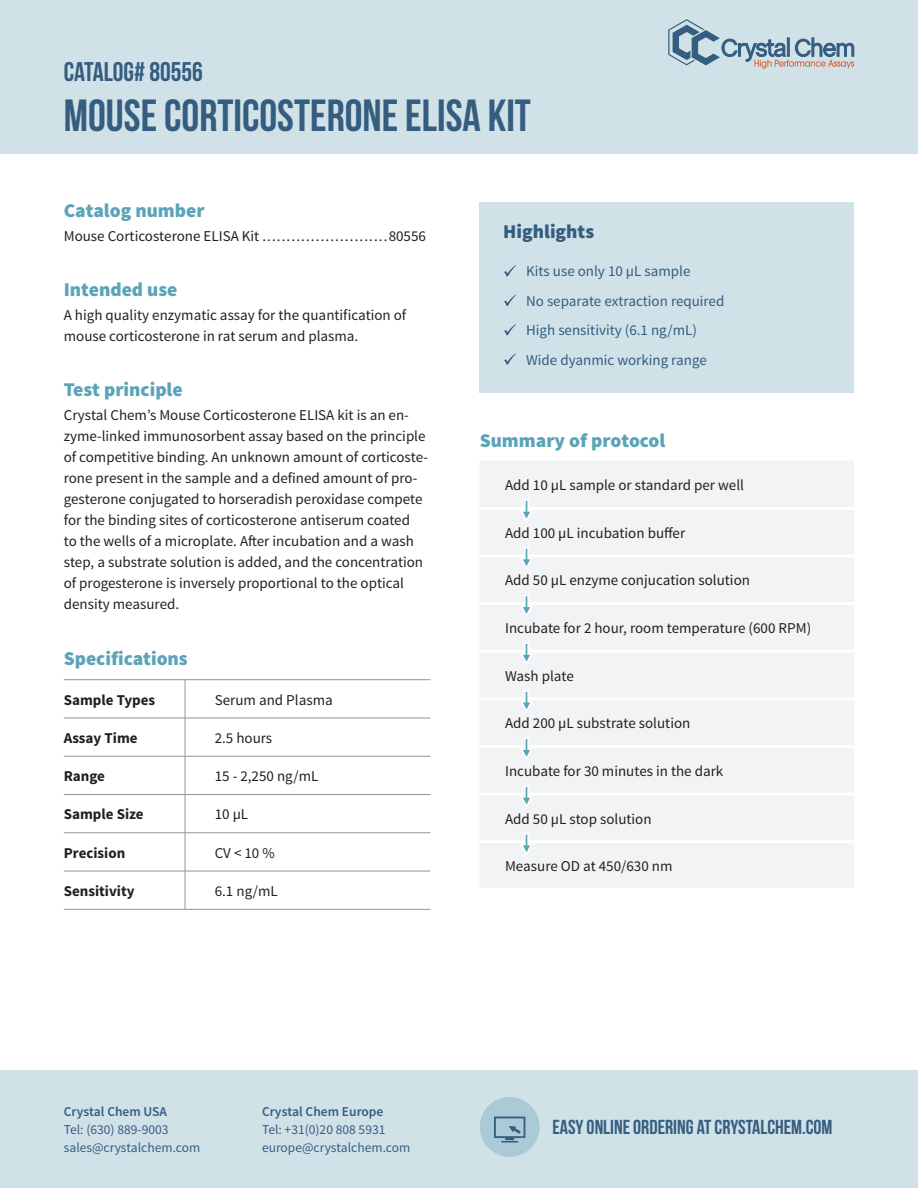
<style>
.page{position:relative;width:918px;height:1188px;background:#fff}
.page>*{position:absolute;margin:0;border:0;box-sizing:border-box;transform-origin:0 0}
.Contents_Bebas_Neue{font:45px "Bebas Neue";color:#345d80}
.Contents_Bebas_Neue-2{font:27px "Bebas Neue";color:#345d80}
.Contents_Bebas_Neue-3{font:20.25px "Bebas Neue";color:#345d80}
.Contents_Source_Sans{font:900 19.5px "Source Sans Pro";color:#5ba4b8}
.Contents_Source_Sans-2{font:900 19.5px "Source Sans Pro";color:#345d80}
.Contents_Source_Sans-3{font:15px/21px "Source Sans Pro";color:#231f20}
.Contents_Source_Sans-4{font:15px "Source Sans Pro";color:#345d80}
.Contents_Source_Sans-5{font:700 15px "Source Sans Pro";color:#231f20}
.Contents_Source_Sans-6{font:13.5px "Source Sans Pro";color:#345d80}
.Contents_Source_Sans-7{font:600 13.5px "Source Sans Pro";color:#345d80}
</style>
<div class="page">
<div style="left:480px;top:202px;width:374px;height:191px;background:#d1e1e8"></div>
<div style="left:0;top:0;width:918px;height:154px;background:#d1e1e8"></div>
<div style="left:0;top:1070px;width:918px;height:118px;background:#d1e1e8"></div>
<hr style="left:185px;top:679px;width:245px;height:1px;background:#929394">
<hr style="left:185px;top:718px;width:245px;height:1px;background:#929394">
<hr style="left:185px;top:756px;width:245px;height:1px;background:#929394">
<hr style="left:185px;top:794px;width:245px;height:1px;background:#929394">
<hr style="left:185px;top:833px;width:245px;height:1px;background:#929394">
<hr style="left:185px;top:871px;width:245px;height:1px;background:#929394">
<hr style="left:185px;top:909px;width:245px;height:1px;background:#929394">
<hr style="left:64px;top:679px;width:121px;height:1px;background:#929394">
<hr style="left:64px;top:718px;width:121px;height:1px;background:#929394">
<hr style="left:64px;top:756px;width:121px;height:1px;background:#929394">
<hr style="left:64px;top:794px;width:121px;height:1px;background:#929394">
<hr style="left:64px;top:833px;width:121px;height:1px;background:#929394">
<hr style="left:64px;top:871px;width:121px;height:1px;background:#929394">
<hr style="left:64px;top:909px;width:121px;height:1px;background:#929394">
<hr style="left:185px;top:680px;width:1px;height:38px;background:#929394">
<hr style="left:185px;top:718px;width:1px;height:38px;background:#929394">
<hr style="left:185px;top:756px;width:1px;height:38px;background:#929394">
<hr style="left:185px;top:795px;width:1px;height:38px;background:#929394">
<hr style="left:185px;top:833px;width:1px;height:38px;background:#929394">
<hr style="left:185px;top:871px;width:1px;height:38px;background:#929394">
<div style="left:480px;top:461px;width:374px;height:427px;background:#f2f3f4"></div>
<hr style="left:480px;top:507px;width:374px;height:3px;background:#fff">
<hr style="left:480px;top:554px;width:374px;height:3px;background:#fff">
<hr style="left:480px;top:602px;width:374px;height:3px;background:#fff">
<hr style="left:480px;top:650px;width:374px;height:3px;background:#fff">
<hr style="left:480px;top:697px;width:374px;height:3px;background:#fff">
<hr style="left:480px;top:745px;width:374px;height:3px;background:#fff">
<hr style="left:480px;top:793px;width:374px;height:3px;background:#fff">
<hr style="left:480px;top:840px;width:374px;height:3px;background:#fff">
<svg style="left:504px;top:265px;width:12px;height:12px"></svg>
<svg style="left:504px;top:295px;width:12px;height:11px"></svg>
<svg style="left:519px;top:498px;width:15px;height:25px"></svg>
<svg style="left:519px;top:546px;width:15px;height:25px"></svg>
<svg style="left:519px;top:594px;width:15px;height:25px"></svg>
<svg style="left:519px;top:642px;width:15px;height:25px"></svg>
<svg style="left:519px;top:689px;width:15px;height:25px"></svg>
<div style="left:480px;top:1097px;width:60px;height:60px;background:#a9cad6;border-radius:50%"></div>
<svg style="left:494px;top:1117px;width:31px;height:26px"></svg>
<svg style="left:504px;top:324px;width:12px;height:12px"></svg>
<svg style="left:504px;top:353px;width:12px;height:12px"></svg>
<svg style="left:519px;top:737px;width:15px;height:25px"></svg>
<svg style="left:519px;top:785px;width:15px;height:24px"></svg>
<svg style="left:519px;top:832px;width:15px;height:25px"></svg>
<svg style="left:668px;top:19px;width:186px;height:50px"></svg>
<p class="Contents_Bebas_Neue-2" style="left:64px;top:57px;width:141px">CATALOG# 80556</p>
<p class="Contents_Bebas_Neue" style="left:64px;top:91px;width:469px">MOUSE CORTICOSTERONE ELISA KIT</p>
<p class="Contents_Source_Sans" style="left:64px;top:198px;width:142px">Catalog number</p>
<p class="Contents_Source_Sans-3" style="left:64px;top:226px;width:364px">Mouse Corticosterone ELISA Kit ..........................80556</p>
<p class="Contents_Source_Sans" style="left:64px;top:277px;width:115px">Intended use</p>
<p class="Contents_Source_Sans-3" style="left:64px;top:305px;width:344px">A high quality enzymatic assay for the quantification of mouse corticosterone in rat serum and plasma.</p>
<p class="Contents_Source_Sans" style="left:64px;top:377px;width:120px">Test principle</p>
<p class="Contents_Source_Sans-3" style="left:64px;top:405px;width:366px">Crystal Chem’s Mouse Corticosterone ELISA kit is an en&shy;zyme-linked immunosorbent assay based on the principle of competitive binding. An unknown amount of corticoste&shy;rone present in the sample and a defined amount of pro&shy;gesterone conjugated to horseradish peroxidase compete for the binding sites of corticosterone antiserum coated<br>to the wells of a microplate. After incubation and a wash step, a substrate solution is added, and the concentration of progesterone is inversely proportional to the optical density measured.</p>
<p class="Contents_Source_Sans" style="left:64px;top:646px;width:126px">Specifications</p>
<p class="Contents_Source_Sans-5" style="left:64px;top:690px;width:93px">Sample Types</p>
<p class="Contents_Source_Sans-3" style="left:215px;top:689px;width:120px">Serum and Plasma</p>
<p class="Contents_Source_Sans-5" style="left:64px;top:728px;width:75px">Assay Time</p>
<p class="Contents_Source_Sans-3" style="left:215px;top:728px;width:59px">2.5 hours</p>
<p class="Contents_Source_Sans-5" style="left:64px;top:766px;width:43px">Range</p>
<p class="Contents_Source_Sans-3" style="left:215px;top:766px;width:105px">15 - 2,250 ng/mL</p>
<p class="Contents_Source_Sans-5" style="left:64px;top:805px;width:81px">Sample Size</p>
<p class="Contents_Source_Sans-3" style="left:215px;top:804px;width:35px">10 µL</p>
<p class="Contents_Source_Sans-5" style="left:64px;top:843px;width:63px">Precision</p>
<p class="Contents_Source_Sans-3" style="left:215px;top:842px;width:62px">CV &lt; 10 %</p>
<p class="Contents_Source_Sans-5" style="left:64px;top:881px;width:72px">Sensitivity</p>
<p class="Contents_Source_Sans-3" style="left:215px;top:881px;width:65px">6.1 ng/mL</p>
<p class="Contents_Source_Sans-2" style="left:503px;top:219px;width:92px">Highlights</p>
<p class="Contents_Source_Sans-4" style="left:526px;top:262px;width:166px">Kits use only 10 µL sample</p>
<p class="Contents_Source_Sans-4" style="left:526px;top:291px;width:200px">No separate extraction required</p>
<p class="Contents_Source_Sans-4" style="left:526px;top:321px;width:172px">High sensitivity (6.1 ng/mL)</p>
<p class="Contents_Source_Sans-4" style="left:526px;top:350px;width:182px">Wide dyanmic working range</p>
<p class="Contents_Source_Sans" style="left:480px;top:428px;width:187px">Summary of protocol</p>
<p class="Contents_Source_Sans-3" style="left:505px;top:475px;width:240px">Add 10 µL sample or standard per well</p>
<p class="Contents_Source_Sans-3" style="left:505px;top:523px;width:182px">Add 100 µL incubation buffer</p>
<p class="Contents_Source_Sans-3" style="left:505px;top:570px;width:246px">Add 50 µL enzyme conjucation solution</p>
<p class="Contents_Source_Sans-3" style="left:505px;top:618px;width:308px">Incubate for 2 hour, room temperature (600 RPM)</p>
<p class="Contents_Source_Sans-3" style="left:505px;top:665px;width:70px">Wash plate</p>
<p class="Contents_Source_Sans-3" style="left:505px;top:713px;width:187px">Add 200 µL substrate solution</p>
<p class="Contents_Source_Sans-3" style="left:505px;top:761px;width:220px">Incubate for 30 minutes in the dark</p>
<p class="Contents_Source_Sans-3" style="left:505px;top:808px;width:148px">Add 50 µL stop solution</p>
<p class="Contents_Source_Sans-3" style="left:505px;top:856px;width:169px">Measure OD at 450/630 nm</p>
<p class="Contents_Source_Sans-7" style="left:64px;top:1103px;width:105px">Crystal Chem USA</p>
<p class="Contents_Source_Sans-6" style="left:64px;top:1122px;width:106px">Tel: (630) 889-9003</p>
<p class="Contents_Source_Sans-6" style="left:64px;top:1140px;width:138px">sales@crystalchem.com</p>
<p class="Contents_Source_Sans-7" style="left:262px;top:1103px;width:123px">Crystal Chem Europe</p>
<p class="Contents_Source_Sans-6" style="left:262px;top:1122px;width:125px">Tel: +31(0)20 808 5931</p>
<p class="Contents_Source_Sans-6" style="left:262px;top:1140px;width:150px">europe@crystalchem.com</p>
<p class="Contents_Bebas_Neue-3" style="left:552px;top:1116px;width:282px">EASY ONLINE ORDERING AT CRYSTALCHEM.COM</p>
</div>
